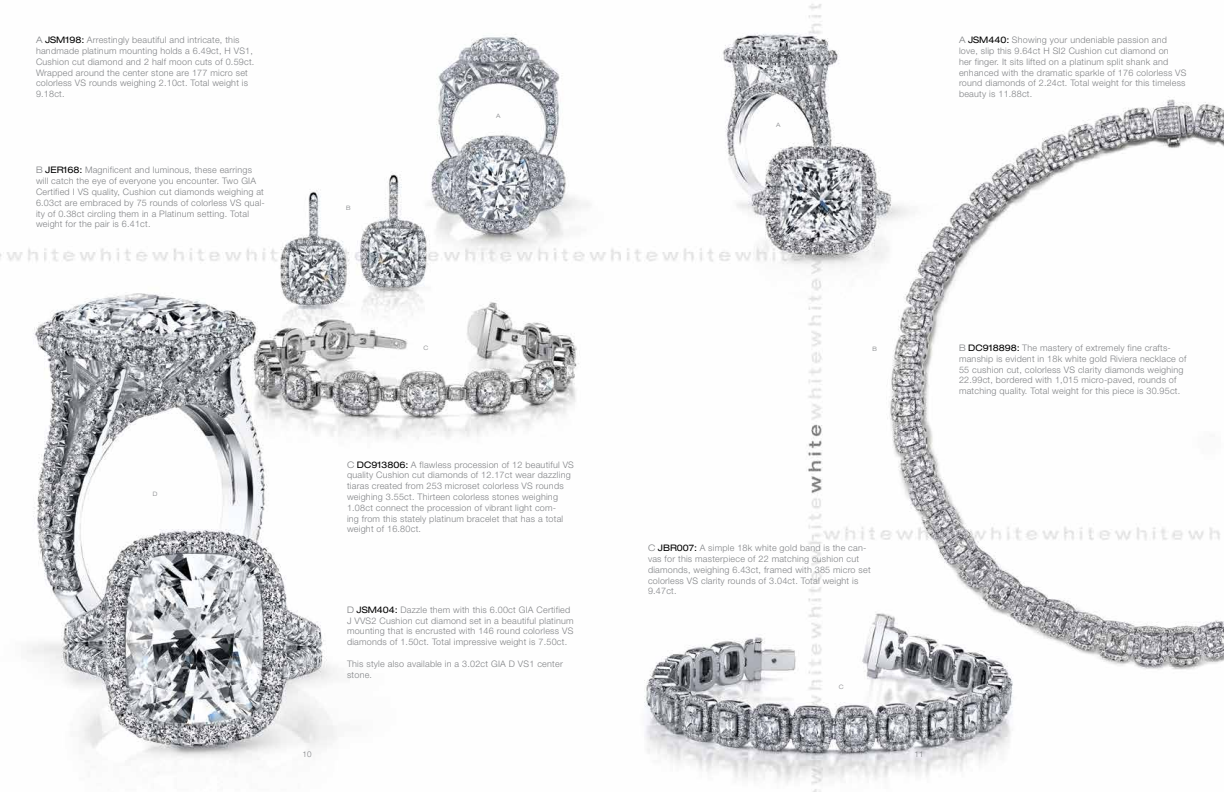
<style>
.page{position:relative;width:1224px;height:792px;background:#fff}
.page>*{position:absolute;margin:0;border:0;box-sizing:border-box;transform-origin:0 0}
.t1{font:300 9px/10.8px "Helvetica Neue";letter-spacing:.025em;color:#808285}
.t2{font:300 8px "Helvetica Neue";color:#808285}
.t3{font:300 expanded 6px "Helvetica Neue";color:#808285}
.s1{font-stretch:expanded}
.s2{font-weight:400;font-stretch:expanded;color:#000}
</style>
<div class="page">
<img style="left:0;top:4px;width:1224px;height:788px">
<p class="t1" style="left:36px;top:34px;width:220px"><span class="s1">A</span> <span class="s2">JSM198:</span> Arrestingly beautiful and intricate, this handmade platinum mounting holds a 6.49ct, H VS1, Cushion cut diamond and 2 half moon cuts of 0.59ct.<br>Wrapped around the center stone are 177 micro set colorless VS rounds weighing 2.10ct. Total weight is 9.18ct.</p>
<p class="t1" style="left:959px;top:34px;width:229px"><span class="s1">A</span> <span class="s2">JSM440:</span> Showing your undeniable passion and love, slip this 9.64ct H SI2 Cushion cut diamond on<br>her finger. It sits lifted on a platinum split shank and enhanced with the dramatic sparkle of 176 colorless VS round diamonds of 2.24ct. Total weight for this timeless beauty is 11.88ct.</p>
<p class="t1" style="left:36px;top:165px;width:230px"><span class="s1">B</span> <span class="s2">JER168:</span> Magnificent and luminous, these earrings will catch the eye of everyone you encounter. Two GIA Certified I VS quality, Cushion cut diamonds weighing at 6.03ct are embraced by 75 rounds of colorless VS qual&shy;ity of 0.38ct circling them in a Platinum setting. Total weight for the pair is 6.41ct.</p>
<p class="t3" style="left:346px;top:204px;width:6px">B</p>
<p class="t3" style="left:496px;top:113px;width:6px">A</p>
<p class="t3" style="left:776px;top:121px;width:6px">A</p>
<p class="t3" style="left:153px;top:491px;width:6px">D</p>
<p class="t3" style="left:423px;top:345px;width:6px">C</p>
<p class="t1" style="left:347px;top:459px;width:228px"><span class="s1">C</span> <span class="s2">DC913806:</span> A flawless procession of 12 beautiful VS quality Cushion cut diamonds of 12.17ct wear dazzling tiaras created from 253 microset colorless VS rounds weighing 3.55ct. Thirteen colorless stones weighing 1.08ct connect the procession of vibrant light com-<br>ing from this stately platinum bracelet that has a total weight of 16.80ct.</p>
<p class="t1" style="left:347px;top:604px;width:228px"><span class="s1">D</span> <span class="s2">JSM404:</span> Dazzle them with this 6.00ct GIA Certified J VVS2 Cushion cut diamond set in a beautiful platinum mounting that is encrusted with 146 round colorless VS diamonds of 1.50ct. Total impressive weight is 7.50ct.</p>
<p class="t1" style="left:347px;top:658px;width:217px">This style also available in a 3.02ct GIA D VS1 center stone.</p>
<p class="t3" style="left:873px;top:345px;width:6px">B</p>
<p class="t1" style="left:648px;top:542px;width:224px"><span class="s1">C</span> <span class="s2">JBR007:</span> A simple 18k white gold band is the can&shy;vas for this masterpiece of 22 matching cushion cut diamonds, weighing 6.43ct, framed with 385 micro set colorless VS clarity rounds of 3.04ct. Total weight is 9.47ct.</p>
<p class="t3" style="left:839px;top:684px;width:6px">C</p>
<p class="t2" style="left:303px;top:749px;width:10px">10</p>
<p class="t2" style="left:915px;top:749px;width:10px">11</p>
<p class="t1" style="left:959px;top:342px;width:229px"><span class="s1">B</span> <span class="s2">DC918898:</span> The mastery of extremely fine crafts&shy;manship is evident in 18k white gold Riviera necklace of 55 cushion cut, colorless VS clarity diamonds weighing 22.99ct, bordered with 1,015 micro-paved, rounds of matching quality. Total weight for this piece is 30.95ct.</p>
</div>
